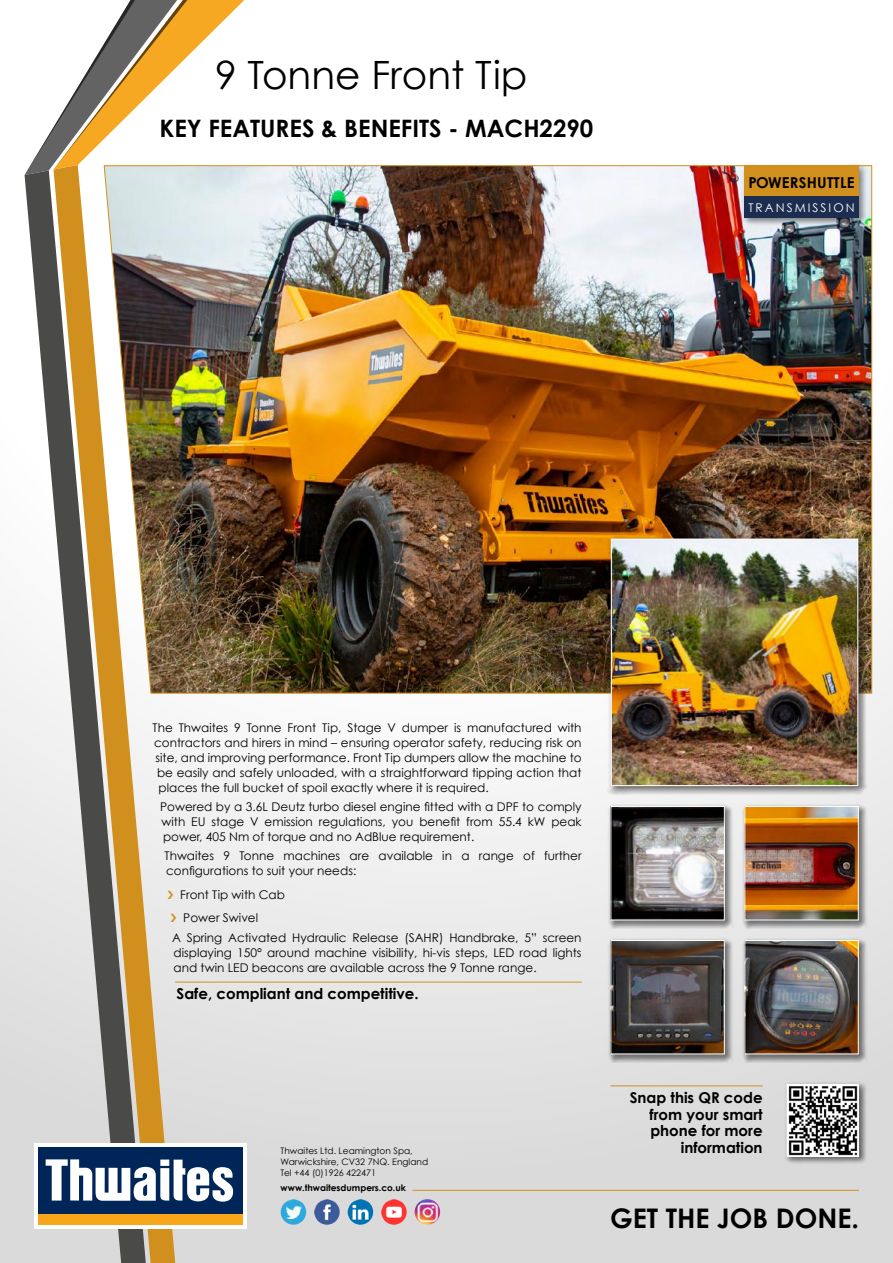
<style>
.page{position:relative;width:893px;height:1263px;background:#fff}
.page>*{position:absolute;margin:0;border:0;box-sizing:border-box;transform-origin:0 0}
.t1{font:39px "Century Gothic";color:#000}
.t2{font:700 27px "Century Gothic";color:#000}
.t3{font:700 24px "Century Gothic";color:#000}
.t4{font:700 15px/16.5px "Century Gothic";color:#000;text-align:right}
.t5{font:12px/15px "Century Gothic";color:#000;text-align:justify}
.t6{font:12px "Century Gothic";letter-spacing:.17em;color:#fff}
.t7{font:9px/10.8px "Century Gothic";color:#000}
.t8{font:700 9px "Century Gothic";color:#000}
</style>
<div class="page">
<div style="left:0;top:0;width:893px;height:1263px;background:linear-gradient(to bottom,#fff,#ddd)"></div>
<svg style="left:146px;top:694px;width:29px;height:569px;fill:#e8e8e8"></svg>
<svg style="left:25px;top:175px;width:121px;height:1088px"></svg>
<svg style="left:25px;top:0;width:219px;height:175px"></svg>
<div style="left:34px;top:1143px;width:213px;height:86px;background:#fff"></div>
<div style="left:38px;top:1214px;width:204px;height:11px;background:#faa61a"></div>
<div style="left:38px;top:1148px;width:204px;height:66px;background:#002659"></div>
<svg style="left:46px;top:1159px;width:187px;height:43px"></svg>
<img style="left:281px;top:1199px;width:25px;height:26px;border-radius:13px">
<img style="left:314px;top:1199px;width:26px;height:26px;border-radius:13px">
<img style="left:348px;top:1199px;width:25px;height:26px;border-radius:13px">
<img style="left:381px;top:1199px;width:26px;height:26px;border-radius:13px">
<img style="left:415px;top:1199px;width:25px;height:26px;border-radius:13px">
<div style="left:741px;top:803px;width:127px;height:126px;background:#000;opacity:.5"></div>
<img style="left:746px;top:808px;width:111px;height:110px">
<div style="left:744px;top:806px;width:115px;height:114px;border:1px solid #fff"></div>
<div style="left:607px;top:803px;width:127px;height:126px;background:#000;opacity:.5"></div>
<img style="left:612px;top:808px;width:111px;height:110px">
<div style="left:610px;top:806px;width:115px;height:114px;border:1px solid #fff"></div>
<div style="left:741px;top:937px;width:127px;height:126px;background:#000;opacity:.5"></div>
<img style="left:746px;top:942px;width:111px;height:110px">
<div style="left:744px;top:940px;width:115px;height:114px;border:1px solid #fff"></div>
<div style="left:607px;top:937px;width:127px;height:126px;background:#000;opacity:.5"></div>
<img style="left:612px;top:942px;width:111px;height:110px">
<div style="left:610px;top:940px;width:115px;height:114px;border:1px solid #fff"></div>
<div style="left:784px;top:1081px;width:83px;height:84px;background:#000;opacity:.5"></div>
<img style="left:789px;top:1086px;width:68px;height:69px">
<div style="left:787px;top:1084px;width:72px;height:73px;border:1px solid #fff"></div>
<img style="left:103px;top:165px;width:769px;height:529px">
<div style="left:608px;top:535px;width:259px;height:260px;background:#000;opacity:.5"></div>
<img style="left:613px;top:541px;width:243px;height:243px">
<div style="left:611px;top:539px;width:247px;height:247px;border:1px solid #fff"></div>
<div style="left:741px;top:162px;width:126px;height:65px;background:#000;opacity:.5"></div>
<div style="left:744px;top:165px;width:115px;height:31px;background:#d1901e"></div>
<div style="left:744px;top:196px;width:115px;height:22px;background:#1d2d50"></div>
<hr style="left:412px;top:1190px;width:447px;height:1px;background:#d1901e">
<hr style="left:610px;top:1085px;width:153px;height:1px;background:#d1901e">
<hr style="left:175px;top:982px;width:407px;height:1px;background:#d1901e">
<svg style="left:168px;top:890px;width:5px;height:9px"></svg>
<svg style="left:171px;top:914px;width:5px;height:8px"></svg>
<h1 class="t1" style="left:215px;top:51px;width:314px">9 Tonne Front Tip</h1>
<h3 class="t3" style="left:159px;top:113px;width:435px">KEY FEATURES &amp; BENEFITS - MACH2290</h3>
<p class="t4" style="left:748px;top:174px;width:108px">POWERSHUTTLE</p>
<p class="t6" style="left:748px;top:200px;width:108px">TRANSMISSION</p>
<p class="t5" style="left:153px;top:720px;width:431px">The Thwaites 9 Tonne Front Tip, Stage V dumper is manufactured with</p>
<p class="t5" style="left:154px;top:735px;width:429px">contractors and hirers in mind – ensuring operator safety, reducing risk on</p>
<p class="t5" style="left:156px;top:750px;width:428px">site, and improving performance. Front Tip dumpers allow the machine to</p>
<p class="t5" style="left:157px;top:765px;width:426px">be easily and safely unloaded, with a straightforward tipping action that</p>
<p class="t5" style="left:159px;top:780px;width:332px">places the full bucket of spoil exactly where it is required.</p>
<p class="t5" style="left:160px;top:799px;width:423px">Powered by a 3.6L Deutz turbo diesel engine fitted with a DPF to comply with EU stage V emission regulations, you benefit from 55.4 kW peak power, 405 Nm of torque and no AdBlue requirement.</p>
<p class="t5" style="left:165px;top:848px;width:419px">Thwaites 9 Tonne machines are available in a range of further configurations to suit your needs:</p>
<p class="t5" style="left:180px;top:883px;width:106px;line-height:23.5px">Front Tip with Cab<br>Power Swivel</p>
<p class="t5" style="left:172px;top:930px;width:411px">A Spring Activated Hydraulic Release (SAHR) Handbrake, 5” screen displaying 150° around machine visibility, hi-vis steps, LED road lights and twin LED beacons are available across the 9 Tonne range.</p>
<p class="t4" style="left:177px;top:985px;width:244px">Safe, compliant and competitive.</p>
<p class="t7" style="left:281px;top:1145px;width:149px">Thwaites Ltd. Leamington Spa,<br>Warwickshire, CV32 7NQ. England<br>Tel +44 (0)1926 422471</p>
<p class="t8" style="left:281px;top:1182px;width:127px">www.thwaitesdumpers.co.uk</p>
<p class="t4" style="left:630px;top:1089px;width:134px">Snap this QR code from your smart phone for more information</p>
<h2 class="t2" style="left:610px;top:1201px;width:250px">GET THE JOB DONE.</h2>
</div>
